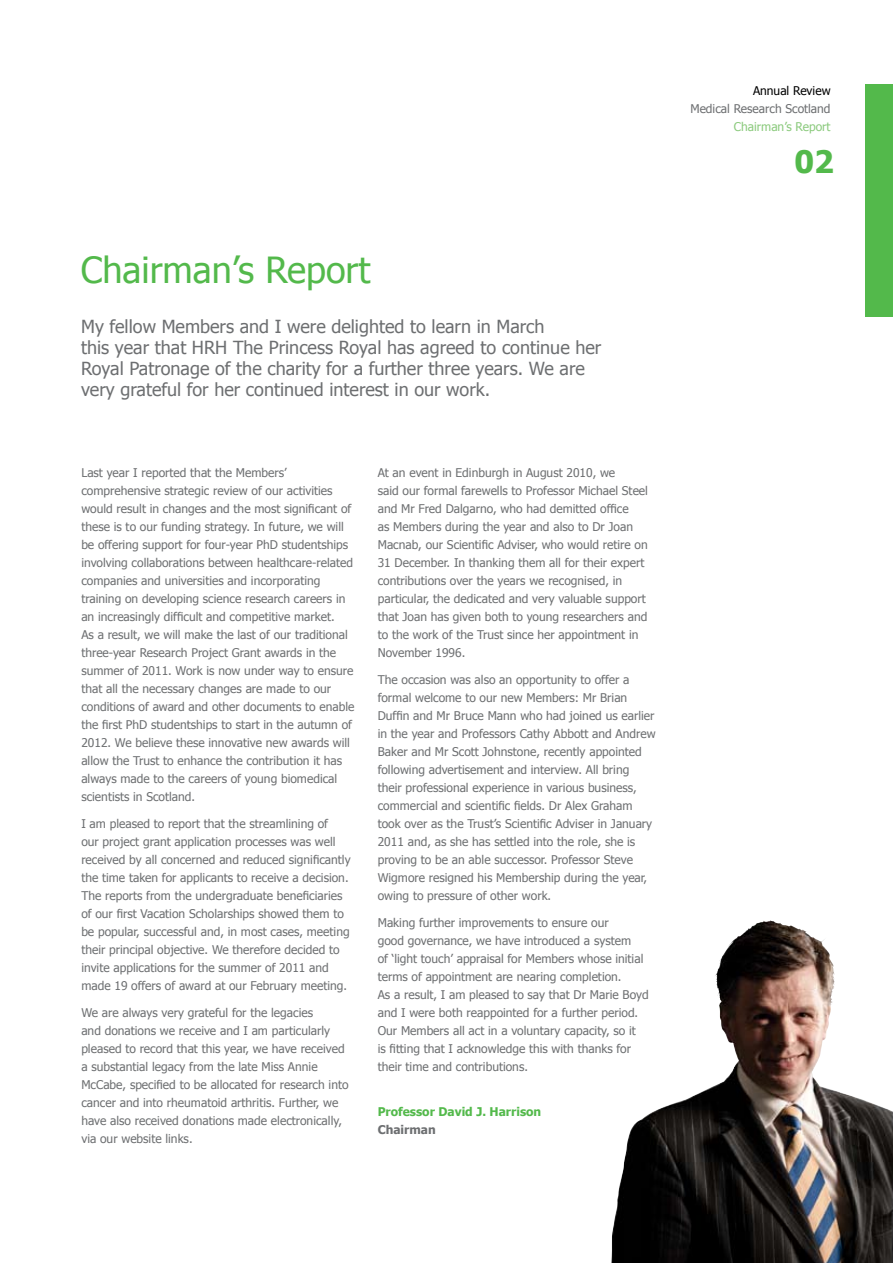
<style>
.page{position:relative;width:893px;height:1263px;background:#fff}
.page>*{position:absolute;margin:0;border:0;box-sizing:border-box;transform-origin:0 0}
.t1{font:36px "Tahoma";color:#53b94b}
.t2{font:700 30.9px "Tahoma";color:#53b94b}
.t3{font:18px/21px "Tahoma";color:#6d6f71}
.t4{font:12px/18px "Tahoma";color:#6d6f71}
.t5{font:700 12px "Tahoma";color:#53b94b}
.t6{font:12px "Tahoma";color:#8bca7d}
.t7{font:12px "Tahoma";color:#000}
.t8{font:700 12px "Tahoma";color:#6d6f71}
</style>
<div class="page">
<img style="left:611px;top:921px;width:282px;height:342px">
<img style="left:617px;top:920px;width:156px;height:281px">
<div style="left:865px;top:85px;width:28px;height:232px;background:#53b94b"></div>
<h1 class="t1" style="left:81px;top:245px;width:291px">Chairman’s Report</h1>
<h3 class="t3" style="left:81px;top:315px;width:522px">My fellow Members and I were delighted to learn in March<br>this year that HRH The Princess Royal has agreed to continue her Royal Patronage of the charity for a further three years. We are very grateful for her continued interest in our work.</h3>
<p class="t4" style="left:81px;top:463px;width:275px">Last year I reported that the Members’ comprehensive strategic review of our activities would result in changes and the most significant of these is to our funding strategy. In future, we will be offering support for four-year PhD studentships involving collaborations between healthcare-related companies and universities and incorporating training on developing science research careers in an increasingly difficult and competitive market.<br>As a result, we will make the last of our traditional three-year Research Project Grant awards in the summer of 2011. Work is now under way to ensure that all the necessary changes are made to our conditions of award and other documents to enable the first PhD studentships to start in the autumn of 2012. We believe these innovative new awards will allow the Trust to enhance the contribution it has always made to the careers of young biomedical scientists in Scotland.</p>
<p class="t4" style="left:81px;top:814px;width:271px">I am pleased to report that the streamlining of<br>our project grant application processes was well received by all concerned and reduced significantly the time taken for applicants to receive a decision.<br>The reports from the undergraduate beneficiaries of our first Vacation Scholarships showed them to be popular, successful and, in most cases, meeting their principal objective. We therefore decided to invite applications for the summer of 2011 and made 19 offers of award at our February meeting.</p>
<p class="t4" style="left:81px;top:1003px;width:269px">We are always very grateful for the legacies<br>and donations we receive and I am particularly pleased to record that this year, we have received a substantial legacy from the late Miss Annie McCabe, specified to be allocated for research into cancer and into rheumatoid arthritis. Further, we have also received donations made electronically, via our website links.</p>
<p class="t4" style="left:378px;top:463px;width:272px">At an event in Edinburgh in August 2010, we<br>said our formal farewells to Professor Michael Steel and Mr Fred Dalgarno, who had demitted office<br>as Members during the year and also to Dr Joan Macnab, our Scientific Adviser, who would retire on 31 December. In thanking them all for their expert contributions over the years we recognised, in particular, the dedicated and very valuable support that Joan has given both to young researchers and to the work of the Trust since her appointment in November 1996.</p>
<p class="t4" style="left:378px;top:670px;width:279px">The occasion was also an opportunity to offer a formal welcome to our new Members: Mr Brian Duffin and Mr Bruce Mann who had joined us earlier in the year and Professors Cathy Abbott and Andrew Baker and Mr Scott Johnstone, recently appointed following advertisement and interview. All bring their professional experience in various business, commercial and scientific fields. Dr Alex Graham took over as the Trust’s Scientific Adviser in January 2011 and, as she has settled into the role, she is proving to be an able successor. Professor Steve Wigmore resigned his Membership during the year, owing to pressure of other work.</p>
<p class="t4" style="left:378px;top:913px;width:272px">Making further improvements to ensure our<br>good governance, we have introduced a system<br>of ‘light touch’ appraisal for Members whose initial terms of appointment are nearing completion.<br>As a result, I am pleased to say that Dr Marie Boyd and I were both reappointed for a further period.<br>Our Members all act in a voluntary capacity, so it<br>is fitting that I acknowledge this with thanks for their time and contributions.</p>
<p class="t5" style="left:378px;top:1103px;width:165px">Professor David J. Harrison</p>
<p class="t8" style="left:378px;top:1121px;width:60px">Chairman</p>
<p class="t7" style="left:753px;top:82px;width:79px">Annual Review</p>
<p class="t4" style="left:690px;top:99px;width:142px">Medical Research Scotland</p>
<p class="t6" style="left:734px;top:118px;width:98px">Chairman’s Report</p>
<h2 class="t2" style="left:794px;top:141px;width:41px">02</h2>
</div>
